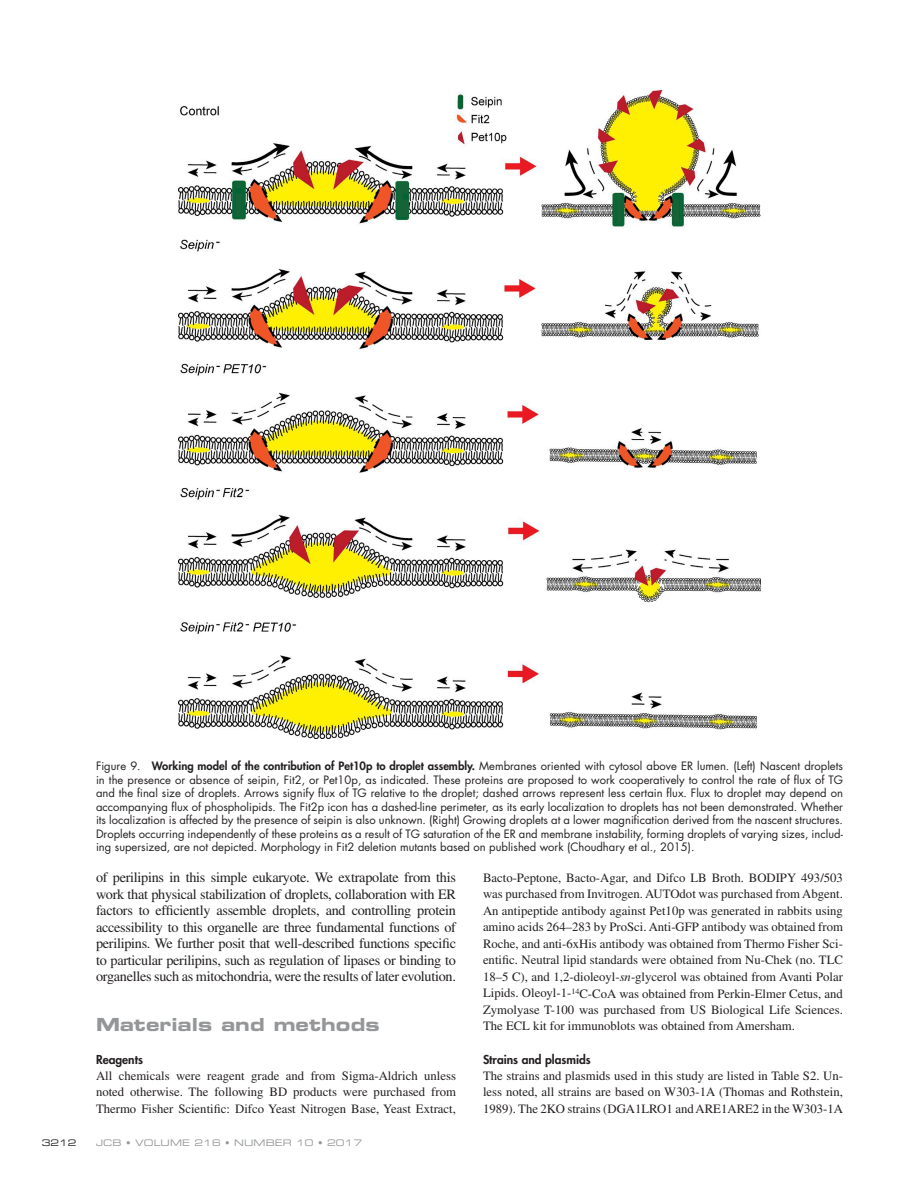
<style>
.page{position:relative;width:918px;height:1188px;background:#fff}
.page>*{position:absolute;margin:0;border:0;box-sizing:border-box;transform-origin:0 0}
.t1{font:18px "Eurostile LT Std Bold Ex 2";letter-spacing:.005em;color:#949698}
.t2{font:14.25px/16.5px "Times LT Std";letter-spacing:-.02em;color:#231f20;text-align:justify}
.t3{font:12.75px/16.5px "Times LT Std";color:#231f20;text-align:justify}
.t4{font:800 12px "Futura Std";color:#231f20}
.t5{font:11.25px/13.5px "Futura Std";color:#231f20;text-align:justify}
.t6{font:9px "Eurostile LT Std Ex 2";letter-spacing:.01em;color:#949698}
.t7{font:9px "Eurostile LT Std Ex 2";color:#231f20}
.s1{font-weight:800}
.s2{font-style:italic}
</style>
<div class="page">
<img style="left:178px;top:90px;width:583px;height:649px">
<p class="t5" style="left:96px;top:759px;width:749px">Figure 9. <span class="s1">Working model of the contribution of Pet10p to droplet assembly.</span> Membranes oriented with cytosol above ER lumen. (Left) Nascent droplets in the presence or absence of seipin, Fit2, or Pet10p, as indicated. These proteins are proposed to work cooperatively to control the rate of flux of TG and the final size of droplets. Arrows signify flux of TG relative to the droplet; dashed arrows represent less certain flux. Flux to droplet may depend on accompanying flux of phospholipids. The Fit2p icon has a dashed-line perimeter, as its early localization to droplets has not been demonstrated. Whether its localization is affected by the presence of seipin is also unknown. (Right) Growing droplets at a lower magnification derived from the nascent structures.<br>Droplets occurring independently of these proteins as a result of TG saturation of the ER and membrane instability, forming droplets of varying sizes, includ&shy;ing supersized, are not depicted. Morphology in Fit2 deletion mutants based on published work (Choudhary et al., 2015).</p>
<p class="t2" style="left:96px;top:869px;width:362px">of perilipins in this simple eukaryote. We extrapolate from this work that physical stabilization of droplets, collaboration with ER factors to efficiently assemble droplets, and controlling protein accessibility to this organelle are three fundamental functions of perilipins. We further posit that well-described functions specific to particular perilipins, such as regulation of lipases or binding to organelles such as mitochondria, were the results of later evolution.</p>
<h1 class="t1" style="left:96px;top:1011px;width:285px">Materials and methods</h1>
<p class="t4" style="left:96px;top:1051px;width:48px">Reagents</p>
<p class="t3" style="left:96px;top:1067px;width:362px">All chemicals were reagent grade and from Sigma-Aldrich unless noted otherwise. The following BD products were purchased from Thermo Fisher Scientific: Difco Yeast Nitrogen Base, Yeast Extract,</p>
<p class="t7" style="left:42px;top:1136px;width:36px">3212</p>
<p class="t6" style="left:96px;top:1136px;width:268px">JCB • VOLUME 216 • NUMBER 10 • 2017</p>
<p class="t3" style="left:483px;top:869px;width:362px">Bacto-Peptone, Bacto-Agar, and Difco LB Broth. BODIPY 493/503 was purchased from Invitrogen. AUTOdot was purchased from Abgent.<br>An antipeptide antibody against Pet10p was generated in rabbits using amino acids 264–283 by ProSci. Anti-GFP antibody was obtained from Roche, and anti-6xHis antibody was obtained from Thermo Fisher Sci&shy;entific. Neutral lipid standards were obtained from Nu-Chek (no. TLC 18–5 C), and 1,2-dioleoyl-<span class="s2">sn</span>-glycerol was obtained from Avanti Polar Lipids. Oleoyl-1-<sup>14</sup>C-CoA was obtained from Perkin-Elmer Cetus, and Zymolyase T-100 was purchased from US Biological Life Sciences.<br>The ECL kit for immunoblots was obtained from Amersham.</p>
<p class="t4" style="left:483px;top:1051px;width:109px">Strains and plasmids</p>
<p class="t3" style="left:483px;top:1067px;width:362px">The strains and plasmids used in this study are listed in Table S2. Un&shy;less noted, all strains are based on W303-1A (Thomas and Rothstein, 1989). The 2KO strains (DGA1LRO1 and ARE1ARE2 in the W303-1A</p>
</div>
